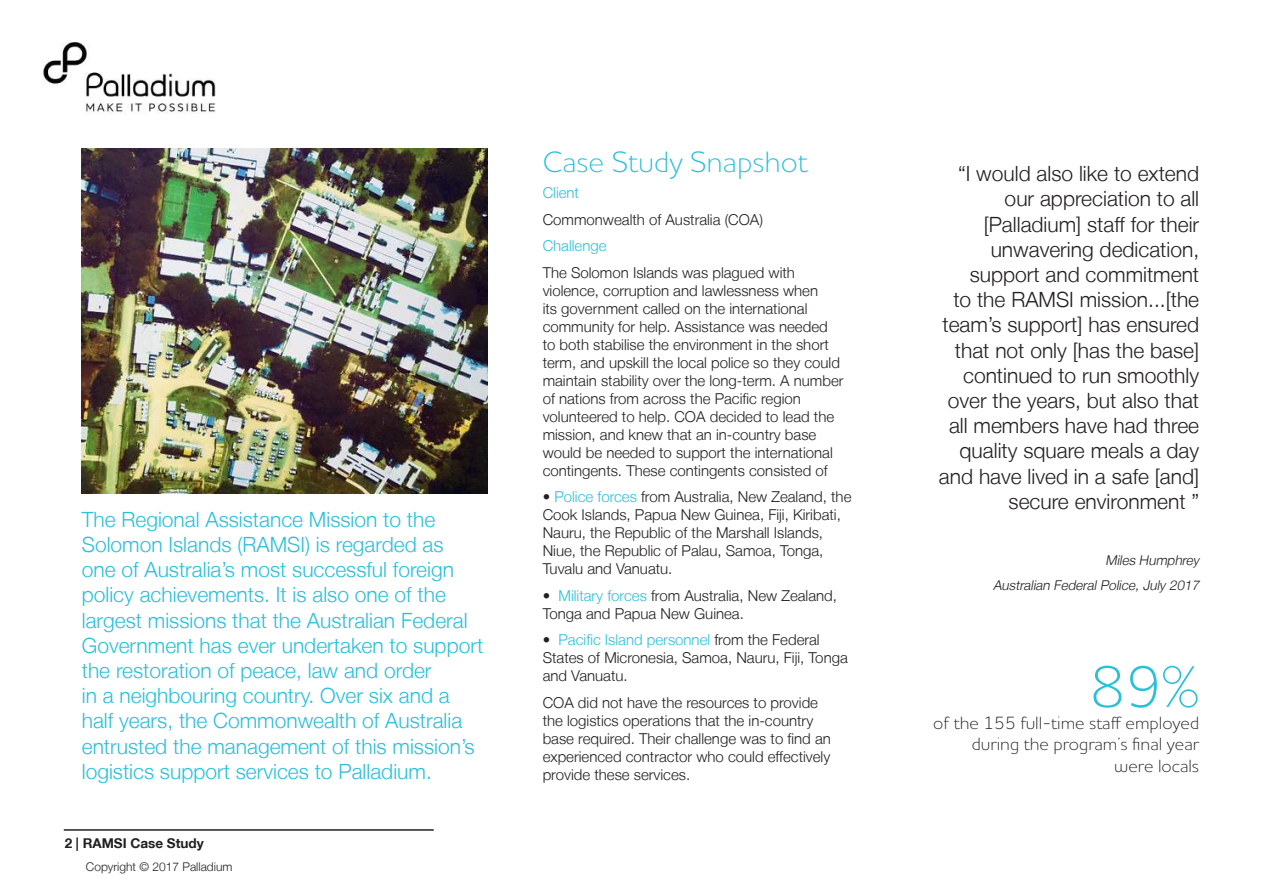
<style>
.page{position:relative;width:1263px;height:893px;background:#fff}
.page>*{position:absolute;margin:0;border:0;box-sizing:border-box;transform-origin:0 0}
.t1{font:300 60px "Houschka Alt Pro";color:#29c0da}
.t2{font:300 30px "Houschka Alt Pro";color:#29c0da}
.t3{font:300 21px/25.2px "Helvetica Neue LT";color:#29c0da}
.t4{font:300 21px/25.2px "Helvetica Neue LT";color:#231f20;text-align:right}
.t5{font:300 18px/21.6px "Houschka Alt Pro";color:#231f20;text-align:right}
.t6{font:300 15px/18px "Helvetica Neue LT";color:#231f20}
.t7{font:300 15px "Helvetica Neue LT";color:#29c0da}
.t8{font:italic 300 13.5px/24.8px "Helvetica Neue LT";color:#231f20;text-align:right}
.t9{font:700 13.5px "Helvetica Neue LT";color:#231f20}
.t10{font:300 12px "Helvetica Neue LT";color:#231f20}
.s1{color:#29c0da}
</style>
<div class="page">
<hr style="left:64px;top:829px;width:370px;height:2px;background:#231f20">
<img style="left:43px;top:43px;width:172px;height:70px">
<img style="left:82px;top:149px;width:405px;height:344px">
<p class="t3" style="left:82px;top:506px;width:403px">The Regional Assistance Mission to the Solomon Islands (RAMSI) is regarded as<br>one of Australia’s most successful foreign policy achievements. It is also one of the largest missions that the Australian Federal Government has ever undertaken to support the restoration of peace, law and order<br>in a neighbouring country. Over six and a half years, the Commonwealth of Australia entrusted the management of this mission’s logistics support services to Palladium.</p>
<p class="t9" style="left:65px;top:835px;width:141px">2 | RAMSI Case Study</p>
<p class="t10" style="left:86px;top:859px;width:148px">Copyright © 2017 Palladium</p>
<h2 class="t2" style="left:543px;top:142px;width:266px">Case Study Snapshot</h2>
<p class="t7" style="left:543px;top:184px;width:38px">Client</p>
<p class="t6" style="left:543px;top:210px;width:222px">Commonwealth of Australia (COA)</p>
<p class="t7" style="left:543px;top:237px;width:65px">Challenge</p>
<p class="t6" style="left:543px;top:263px;width:302px">The Solomon Islands was plagued with violence, corruption and lawlessness when<br>its government called on the international community for help. Assistance was needed to both stabilise the environment in the short term, and upskill the local police so they could maintain stability over the long-term. A number of nations from across the Pacific region volunteered to help. COA decided to lead the mission, and knew that an in-country base would be needed to support the international contingents. These contingents consisted of</p>
<p class="t6" style="left:543px;top:487px;width:310px">• <span class="s1">Police forces</span> from Australia, New Zealand, the Cook Islands, Papua New Guinea, Fiji, Kiribati, Nauru, the Republic of the Marshall Islands, Niue, the Republic of Palau, Samoa, Tonga, Tuvalu and Vanuatu.</p>
<p class="t6" style="left:543px;top:586px;width:296px">• <span class="s1">Military forces</span> from Australia, New Zealand,<br>Tonga and Papua New Guinea.</p>
<p class="t6" style="left:543px;top:630px;width:307px">• <span class="s1">Pacific Island personnel</span> from the Federal<br>States of Micronesia, Samoa, Nauru, Fiji, Tonga and Vanuatu.</p>
<p class="t6" style="left:543px;top:693px;width:290px">COA did not have the resources to provide the logistics operations that the in-country base required. Their challenge was to find an experienced contractor who could effectively provide these services.</p>
<p class="t4" style="left:939px;top:161px;width:262px">“I would also like to extend our appreciation to all [Palladium] staff for their unwavering dedication, support and commitment<br>to the RAMSI mission...[the team’s support] has ensured that not only [has the base] continued to run smoothly over the years, but also that all members have had three quality square meals a day and have lived in a safe [and] secure environment ”</p>
<p class="t8" style="left:993px;top:548px;width:210px">Miles Humphrey<br>Australian Federal Police, July 2017</p>
<h1 class="t1" style="left:1089px;top:648px;width:111px">89%</h1>
<p class="t5" style="left:933px;top:711px;width:267px">of the 155 full-time staff employed during the program’s final year were locals</p>
</div>
